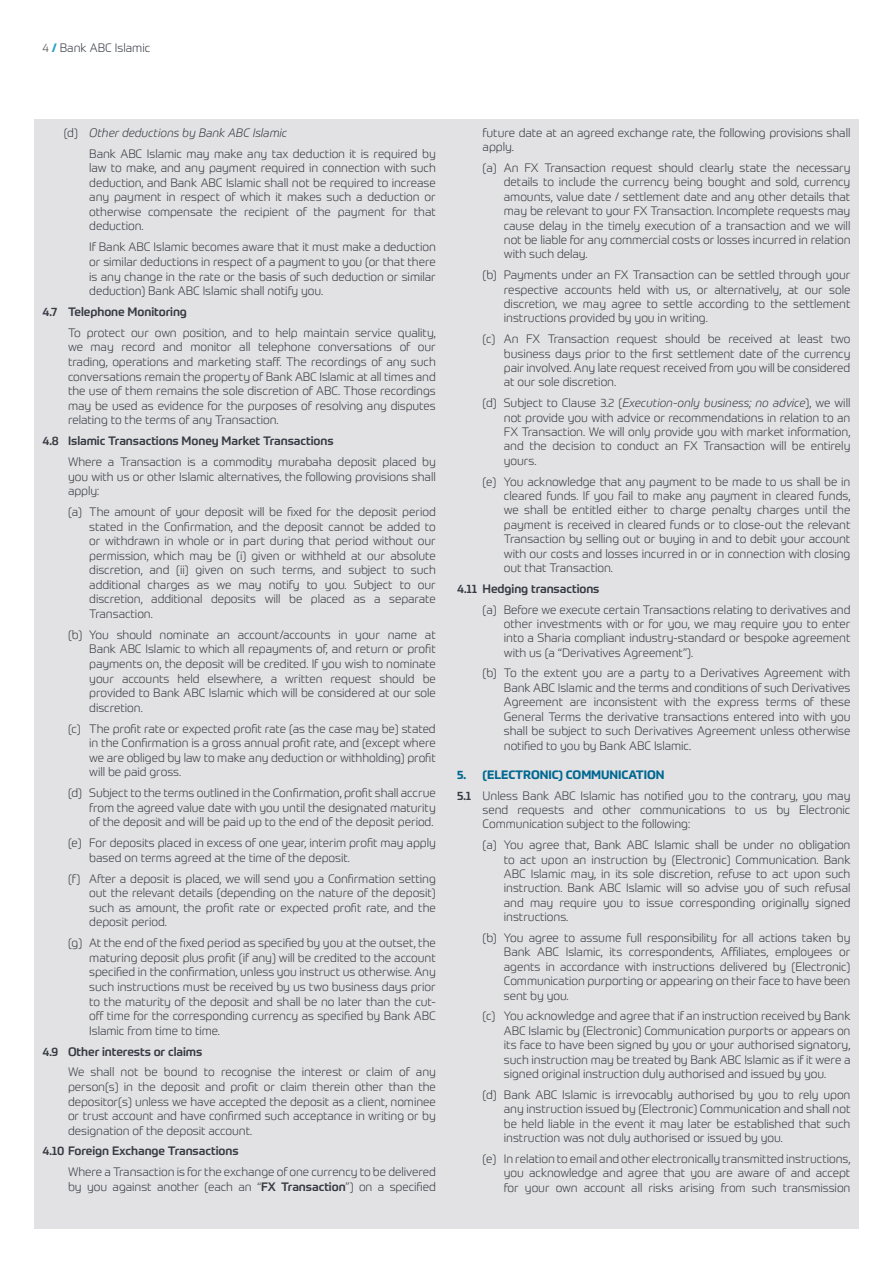
<style>
.page{position:relative;width:893px;height:1263px;background:#fff}
.page>*{position:absolute;margin:0;border:0;box-sizing:border-box;transform-origin:0 0}
.t1{font:300 12px/14.4px "Prometo";letter-spacing:-.005em;color:#363a42;text-align:justify}
.t2{font:500 12px "Prometo";letter-spacing:-.005em;color:#363a42}
.t3{font:italic 300 12px "Prometo";letter-spacing:-.005em;color:#363a42}
.t4{font:700 12px "Prometo";letter-spacing:-.005em;color:#006891}
.s1{color:#454a51}
.s2{font-weight:700;color:#28a1c4}
.s3{font-style:normal}
.s4{font-weight:500}
.s5{font-style:italic}
</style>
<div class="page">
<div style="left:34px;top:119px;width:825px;height:1110px;background:#e2e2e4"></div>
<p class="t1" style="left:43px;top:40px;width:109px"><span class="s1">4</span> <span class="s2">/</span> Bank ABC Islamic</p>
<p class="t3" style="left:64px;top:125px;width:225px"><span class="s3">(d)</span> Other deductions by Bank ABC Islamic</p>
<p class="t1" style="left:89px;top:146px;width:348px">Bank ABC Islamic may make any tax deduction it is required by law to make, and any payment required in connection with such deduction, and Bank ABC Islamic shall not be required to increase any payment in respect of which it makes such a deduction or otherwise compensate the recipient of the payment for that deduction.</p>
<p class="t1" style="left:89px;top:240px;width:348px">If Bank ABC Islamic becomes aware that it must make a deduction or similar deductions in respect of a payment to you (or that there is any change in the rate or the basis of such deduction or similar deduction) Bank ABC Islamic shall notify you.</p>
<p class="t2" style="left:43px;top:304px;width:146px">4.7 Telephone Monitoring</p>
<p class="t1" style="left:68px;top:325px;width:369px">To protect our own position, and to help maintain service quality, we may record and monitor all telephone conversations of our trading, operations and marketing staff. The recordings of any such conversations remain the property of Bank ABC Islamic at all times and the use of them remains the sole discretion of ABC. Those recordings may be used as evidence for the purposes of resolving any disputes relating to the terms of any Transaction.</p>
<p class="t2" style="left:43px;top:433px;width:293px">4.8 Islamic Transactions Money Market Transactions</p>
<p class="t1" style="left:68px;top:454px;width:369px">Where a Transaction is a commodity murabaha deposit placed by you with us or other Islamic alternatives, the following provisions shall apply:</p>
<p class="t1" style="left:89px;top:504px;width:348px;text-indent:-21px">(a) The amount of your deposit will be fixed for the deposit period stated in the Confirmation, and the deposit cannot be added to or withdrawn in whole or in part during that period without our permission, which may be (i) given or withheld at our absolute discretion, and (ii) given on such terms, and subject to such additional charges as we may notify to you. Subject to our discretion, additional deposits will be placed as a separate Transaction.</p>
<p class="t1" style="left:89px;top:627px;width:348px;text-indent:-21px">(b) You should nominate an account/accounts in your name at Bank ABC Islamic to which all repayments of, and return or profit payments on, the deposit will be credited. If you wish to nominate your accounts held elsewhere, a written request should be provided to Bank ABC Islamic which will be considered at our sole discretion.</p>
<p class="t1" style="left:89px;top:721px;width:348px;text-indent:-21px">(c) The profit rate or expected profit rate (as the case may be) stated in the Confirmation is a gross annual profit rate, and (except where we are obliged by law to make any deduction or withholding) profit will be paid gross.</p>
<p class="t1" style="left:89px;top:785px;width:348px;text-indent:-21px">(d) Subject to the terms outlined in the Confirmation, profit shall accrue from the agreed value date with you until the designated maturity of the deposit and will be paid up to the end of the deposit period.</p>
<p class="t1" style="left:89px;top:836px;width:348px;text-indent:-21px">(e) For deposits placed in excess of one year, interim profit may apply based on terms agreed at the time of the deposit.</p>
<p class="t1" style="left:89px;top:871px;width:348px;text-indent:-21px">(f) After a deposit is placed, we will send you a Confirmation setting out the relevant details (depending on the nature of the deposit) such as amount, the profit rate or expected profit rate, and the deposit period.</p>
<p class="t1" style="left:89px;top:936px;width:348px;text-indent:-21px">(g) At the end of the fixed period as specified by you at the outset, the maturing deposit plus profit (if any) will be credited to the account specified in the confirmation, unless you instruct us otherwise. Any such instructions must be received by us two business days prior to the maturity of the deposit and shall be no later than the cut&shy;off time for the corresponding currency as specified by Bank ABC Islamic from time to time.</p>
<p class="t2" style="left:43px;top:1044px;width:161px">4.9 Other interests or claims</p>
<p class="t1" style="left:68px;top:1065px;width:369px">We shall not be bound to recognise the interest or claim of any person(s) in the deposit and profit or claim therein other than the depositor(s) unless we have accepted the deposit as a client, nominee or trust account and have confirmed such acceptance in writing or by designation of the deposit account.</p>
<p class="t2" style="left:43px;top:1144px;width:198px">4.10 Foreign Exchange Transactions</p>
<p class="t1" style="left:68px;top:1165px;width:369px">Where a Transaction is for the exchange of one currency to be delivered by you against another (each an “<span class="s4">FX Transaction</span>”) on a specified</p>
<p class="t1" style="left:483px;top:125px;width:369px">future date at an agreed exchange rate, the following provisions shall apply.</p>
<p class="t1" style="left:504px;top:160px;width:348px;text-indent:-21px">(a) An FX Transaction request should clearly state the necessary details to include the currency being bought and sold, currency amounts, value date / settlement date and any other details that may be relevant to your FX Transaction. Incomplete requests may cause delay in the timely execution of a transaction and we will not be liable for any commercial costs or losses incurred in relation with such delay.</p>
<p class="t1" style="left:504px;top:268px;width:348px;text-indent:-21px">(b) Payments under an FX Transaction can be settled through your respective accounts held with us, or alternatively, at our sole discretion, we may agree to settle according to the settlement instructions provided by you in writing.</p>
<p class="t1" style="left:504px;top:332px;width:348px;text-indent:-21px">(c) An FX Transaction request should be received at least two business days prior to the first settlement date of the currency pair involved. Any late request received from you will be considered at our sole discretion.</p>
<p class="t1" style="left:504px;top:396px;width:348px;text-indent:-21px">(d) Subject to Clause 3.2 (<span class="s5">Execution-only business; no advice</span>), we will not provide you with advice or recommendations in relation to an FX Transaction. We will only provide you with market information, and the decision to conduct an FX Transaction will be entirely yours.</p>
<p class="t1" style="left:504px;top:474px;width:348px;text-indent:-21px">(e) You acknowledge that any payment to be made to us shall be in cleared funds. If you fail to make any payment in cleared funds, we shall be entitled either to charge penalty charges until the payment is received in cleared funds or to close-out the relevant Transaction by selling out or buying in and to debit your account with our costs and losses incurred in or in connection with closing out that Transaction.</p>
<p class="t2" style="left:457px;top:581px;width:144px">4.11 Hedging transactions</p>
<p class="t1" style="left:504px;top:602px;width:348px;text-indent:-21px">(a) Before we execute certain Transactions relating to derivatives and other investments with or for you, we may require you to enter into a Sharia compliant industry-standard or bespoke agreement with us (a “Derivatives Agreement”).</p>
<p class="t1" style="left:504px;top:666px;width:348px;text-indent:-21px">(b) To the extent you are a party to a Derivatives Agreement with Bank ABC Islamic and the terms and conditions of such Derivatives Agreement are inconsistent with the express terms of these General Terms the derivative transactions entered into with you shall be subject to such Derivatives Agreement unless otherwise notified to you by Bank ABC Islamic.</p>
<p class="t4" style="left:457px;top:767px;width:209px">5. (ELECTRONIC) COMMUNICATION</p>
<p class="t1" style="left:483px;top:788px;width:369px;text-indent:-26px"><span class="s4">5.1</span> Unless Bank ABC Islamic has notified you to the contrary, you may send requests and other communications to us by Electronic Communication subject to the following:</p>
<p class="t1" style="left:504px;top:838px;width:348px;text-indent:-21px">(a) You agree that, Bank ABC Islamic shall be under no obligation to act upon an instruction by (Electronic) Communication. Bank ABC Islamic may, in its sole discretion, refuse to act upon such instruction. Bank ABC Islamic will so advise you of such refusal and may require you to issue corresponding originally signed instructions.</p>
<p class="t1" style="left:504px;top:930px;width:348px;text-indent:-21px">(b) You agree to assume full responsibility for all actions taken by Bank ABC Islamic, its correspondents, Affiliates, employees or agents in accordance with instructions delivered by (Electronic)<br>Communication purporting or appearing on their face to have been sent by you.</p>
<p class="t1" style="left:504px;top:1009px;width:348px;text-indent:-21px">(c) You acknowledge and agree that if an instruction received by Bank ABC Islamic by (Electronic) Communication purports or appears on its face to have been signed by you or your authorised signatory, such instruction may be treated by Bank ABC Islamic as if it were a signed original instruction duly authorised and issued by you.</p>
<p class="t1" style="left:504px;top:1087px;width:348px;text-indent:-21px">(d) Bank ABC Islamic is irrevocably authorised by you to rely upon any instruction issued by (Electronic) Communication and shall not be held liable in the event it may later be established that such instruction was not duly authorised or issued by you.</p>
<p class="t1" style="left:504px;top:1151px;width:348px;text-indent:-21px">(e) In relation to email and other electronically transmitted instructions, you acknowledge and agree that you are aware of and accept for your own account all risks arising from such transmission</p>
</div>
